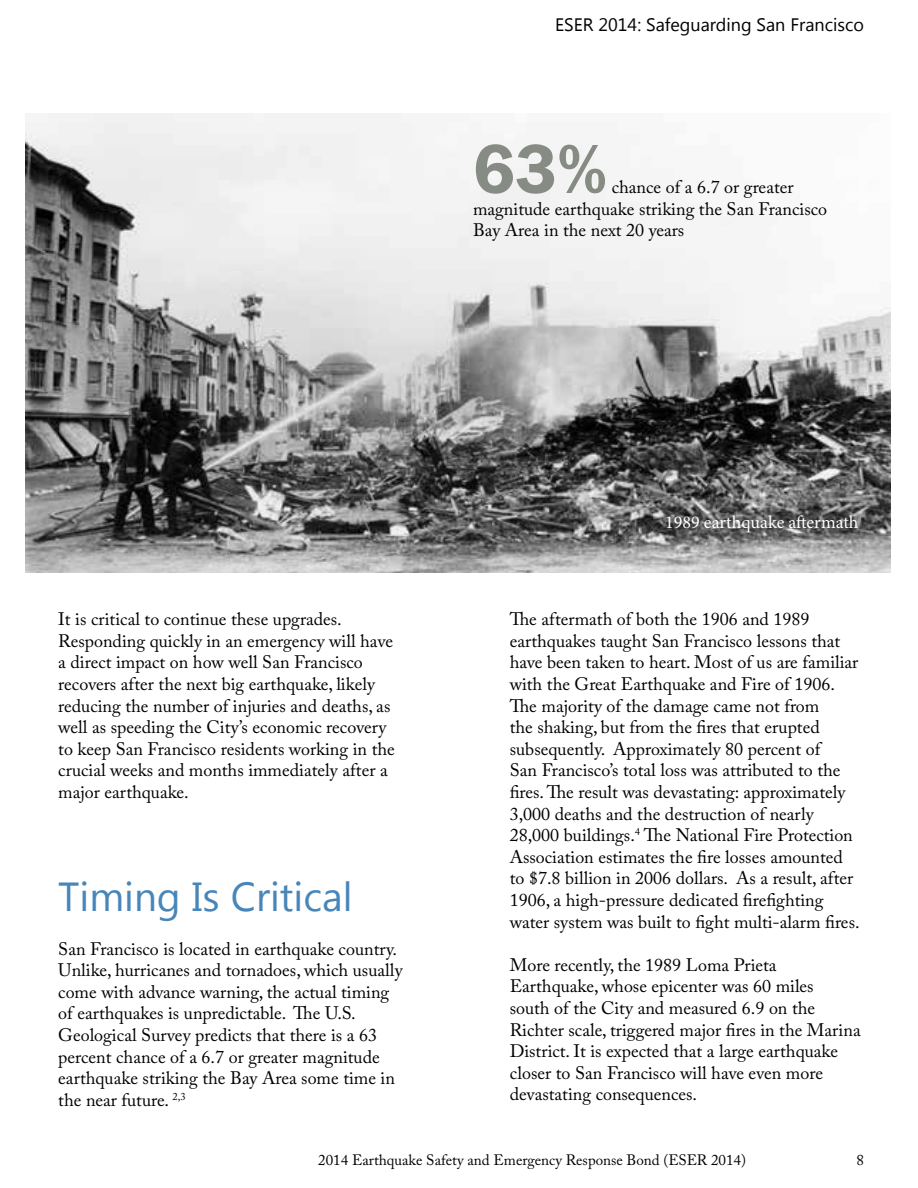
<style>
.page{position:relative;width:918px;height:1188px;background:#fff}
.page>*{position:absolute;margin:0;border:0;box-sizing:border-box;transform-origin:0 0}
.t1{font:600 72px "Franklin Gothic";color:#868b84}
.t2{font:40.5px "Khmer UI";color:#4886b9}
.t3{font:18px/21.6px "Adobe Caslon Pro";color:#000}
.t4{font:18px "Khmer UI";color:#000}
.t5{font:18px "Minion Pro";color:#fff}
.t6{font:15px "Adobe Caslon Pro";color:#000}
</style>
<div class="page">
<img style="left:26px;top:113px;width:865px;height:460px">
<p class="t4" style="left:555px;top:14px;width:310px">ESER 2014: Safeguarding San Francisco</p>
<h1 class="t1" style="left:473px;top:125px;width:135px">63%</h1>
<p class="t3" style="left:473px;top:176px;width:356px;text-indent:139px">chance of a 6.7 or greater magnitude earthquake striking the San Francisco<br>Bay Area in the next 20 years</p>
<p class="t3" style="left:58px;top:608px;width:338px">It is critical to continue these upgrades.<br>Responding quickly in an emergency will have a direct impact on how well San Francisco recovers after the next big earthquake, likely reducing the number of injuries and deaths, as well as speeding the City’s economic recovery to keep San Francisco residents working in the crucial weeks and months immediately after a major earthquake.</p>
<h2 class="t2" style="left:58px;top:874px;width:296px">Timing Is Critical</h2>
<p class="t3" style="left:58px;top:938px;width:346px">San Francisco is located in earthquake country.<br>Unlike, hurricanes and tornadoes, which usually come with advance warning, the actual timing of earthquakes is unpredictable. The U.S.<br>Geological Survey predicts that there is a 63 percent chance of a 6.7 or greater magnitude earthquake striking the Bay Area some time in the near future. <sup>2,3</sup></p>
<p class="t5" style="left:665px;top:510px;width:195px">1989 earthquake aftermath</p>
<p class="t3" style="left:510px;top:608px;width:351px">The aftermath of both the 1906 and 1989 earthquakes taught San Francisco lessons that have been taken to heart. Most of us are familiar with the Great Earthquake and Fire of 1906.<br>The majority of the damage came not from<br>the shaking, but from the fires that erupted subsequently. Approximately 80 percent of<br>San Francisco’s total loss was attributed to the fires. The result was devastating: approximately 3,000 deaths and the destruction of nearly 28,000 buildings.<sup>4</sup> The National Fire Protection Association estimates the fire losses amounted to $7.8 billion in 2006 dollars. As a result, after 1906, a high-pressure dedicated firefighting water system was built to fight multi-alarm fires.</p>
<p class="t3" style="left:510px;top:954px;width:352px">More recently, the 1989 Loma Prieta Earthquake, whose epicenter was 60 miles<br>south of the City and measured 6.9 on the Richter scale, triggered major fires in the Marina District. It is expected that a large earthquake closer to San Francisco will have even more devastating consequences.</p>
<p class="t6" style="left:318px;top:1151px;width:429px">2014 Earthquake Safety and Emergency Response Bond (ESER 2014)</p>
<p class="t6" style="left:857px;top:1151px;width:9px">8</p>
</div>
